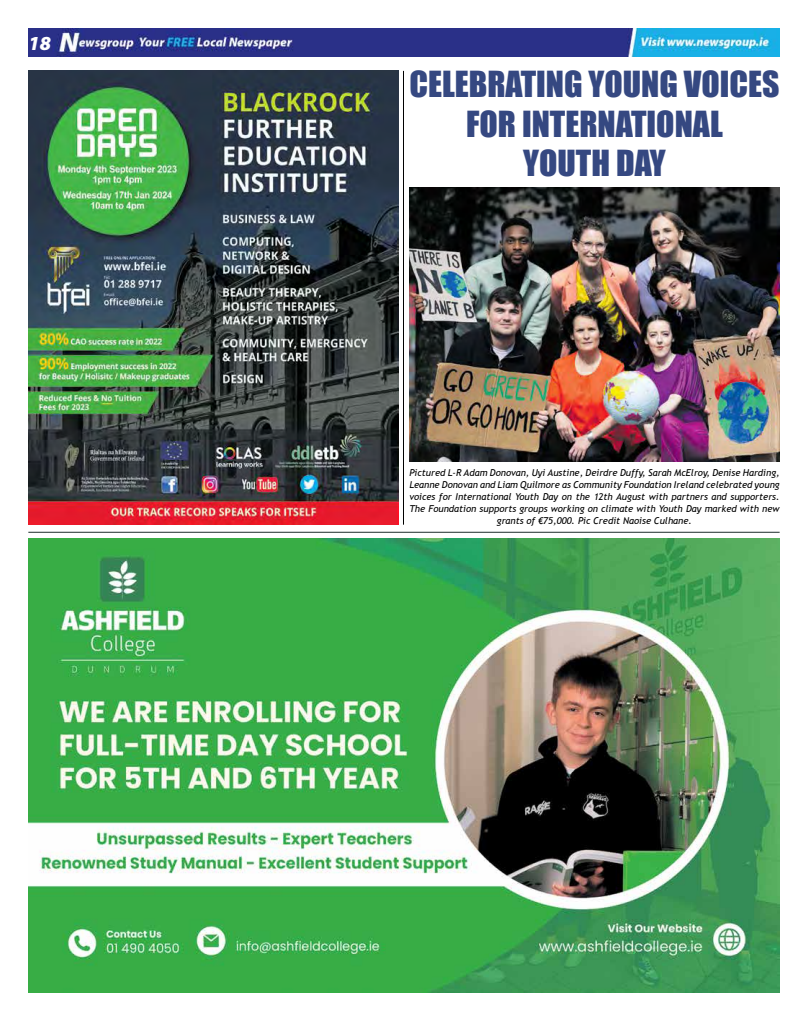
<style>
.page{position:relative;width:808px;height:1021px;background:#fff}
.page>*{position:absolute;margin:0;border:0;box-sizing:border-box;transform-origin:0 0}
.t1{font:33px/39.6px "Impact";color:#354881;text-align:center}
.t2{font:italic 900 20px "Myriad Pro";color:#fff}
.t3{font:italic 9.5px/12px "Trebuchet MS";color:#000;text-align:center}
</style>
<div class="page">
<img style="left:28px;top:28px;width:752px;height:29px">
<hr style="left:28px;top:531px;width:752px;height:1px;background:#1d2d2c">
<img style="left:28px;top:539px;width:752px;height:453px">
<img style="left:28px;top:71px;width:371px;height:453px">
<img style="left:409px;top:187px;width:371px;height:274px">
<hr style="left:403px;top:71px;width:1px;height:453px;background:#000">
<h2 class="t2" style="left:28px;top:30px;width:24px">18</h2>
<h1 class="t1" style="left:409px;top:63px;width:372px">CELEBRATING YOUNG VOICES<br>FOR INTERNATIONAL<br>YOUTH DAY</h1>
<p class="t3" style="left:409px;top:466px;width:372px">Pictured L-R Adam Donovan, Uyi Austine, Deirdre Duffy, Sarah McElroy, Denise Harding, Leanne Donovan and Liam Quilmore as Community Foundation Ireland celebrated young voices for International Youth Day on the 12th August with partners and supporters.<br>The Foundation supports groups working on climate with Youth Day marked with new grants of €75,000. Pic Credit Naoise Culhane.</p>
</div>
